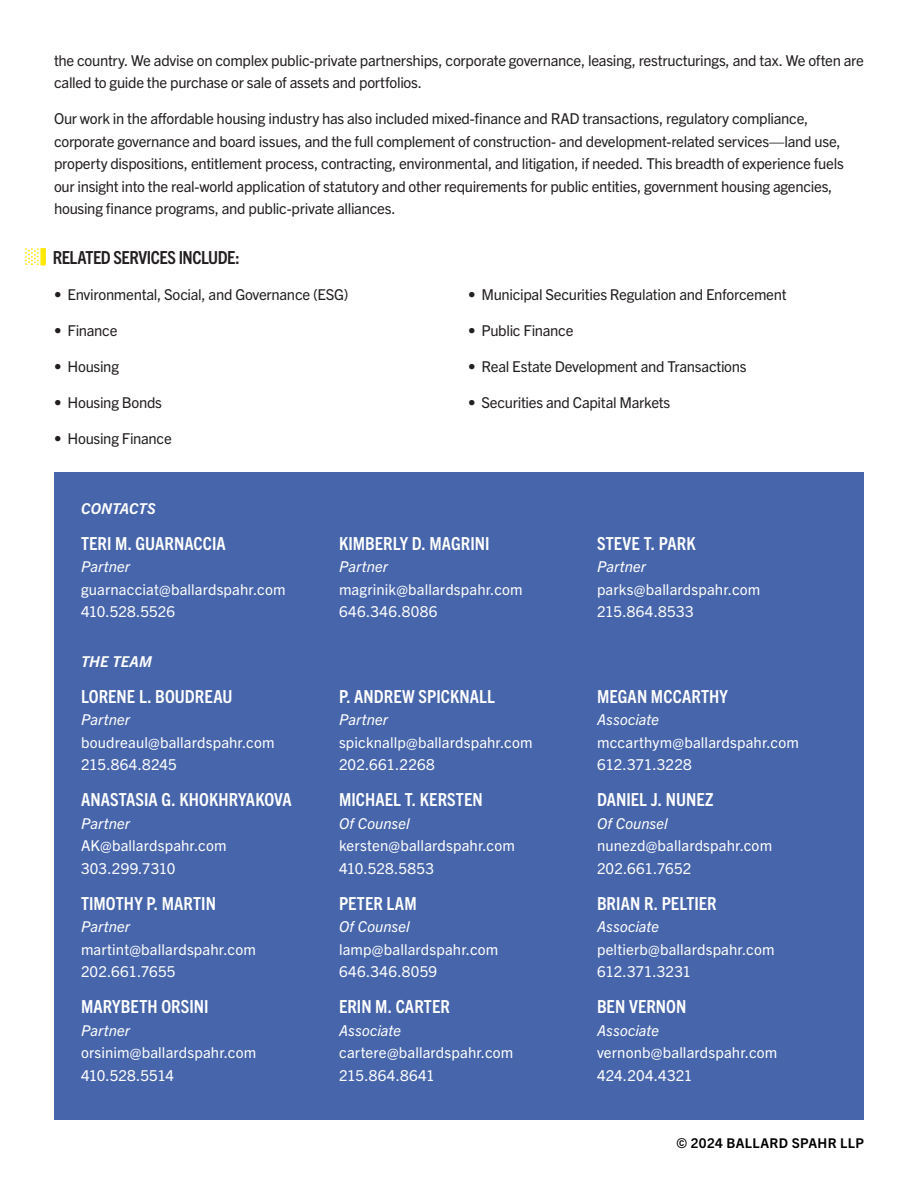
<style>
.page{position:relative;width:918px;height:1188px;background:#fff}
.page>*{position:absolute;margin:0;border:0;box-sizing:border-box;transform-origin:0 0}
.t1{font:54px "Ballard Dot Graphic";color:#ffe901}
.CONTACTS{font:700 condensed 18px "Trade Gothic Next LT Pro";letter-spacing:.005em;color:#fff}
.t2{font:700 condensed 18px "Trade Gothic Next LT Pro";letter-spacing:-.025em;color:#231f20}
.BODY_COPY{font:15px/22.5px "Trade Gothic Next LT Pro";letter-spacing:-.02em;color:#231f20}
.CONTACTS-2{font:15px/22.5px "Trade Gothic Next LT Pro";letter-spacing:.01em;color:#fff}
.HEADING_2{font:italic 700 15px "Trade Gothic Next LT Pro";color:#fff}
.t3{font:700 13.5px "Trade Gothic Next LT Pro";letter-spacing:.025em;color:#000}
.s1{font-style:italic}
</style>
<div class="page">
<div style="left:54px;top:472px;width:810px;height:648px;background:#4765aa"></div>
<p class="t1" style="left:22px;top:222px;width:28px">•</p>
<p class="BODY_COPY" style="left:54px;top:48px;width:811px">the country. We advise on complex public-private partnerships, corporate governance, leasing, restructurings, and tax. We often are called to guide the purchase or sale of assets and portfolios.</p>
<p class="BODY_COPY" style="left:54px;top:106px;width:791px">Our work in the affordable housing industry has also included mixed-finance and RAD transactions, regulatory compliance, corporate governance and board issues, and the full complement of construction- and development-related services—land use, property dispositions, entitlement process, contracting, environmental, and litigation, if needed. This breadth of experience fuels our insight into the real-world application of statutory and other requirements for public entities, government housing agencies, housing finance programs, and public-private alliances.</p>
<p class="t2" style="left:53px;top:245px;width:188px">RELATED SERVICES INCLUDE:</p>
<p class="BODY_COPY" style="left:54px;top:282px;width:296px">• Environmental, Social, and Governance (ESG)</p>
<p class="BODY_COPY" style="left:54px;top:318px;width:65px">• Finance</p>
<p class="BODY_COPY" style="left:54px;top:354px;width:67px">• Housing</p>
<p class="BODY_COPY" style="left:54px;top:390px;width:110px">• Housing Bonds</p>
<p class="BODY_COPY" style="left:54px;top:426px;width:119px">• Housing Finance</p>
<p class="BODY_COPY" style="left:468px;top:282px;width:320px">• Municipal Securities Regulation and Enforcement</p>
<p class="BODY_COPY" style="left:468px;top:318px;width:107px">• Public Finance</p>
<p class="BODY_COPY" style="left:468px;top:354px;width:280px">• Real Estate Development and Transactions</p>
<p class="BODY_COPY" style="left:468px;top:390px;width:204px">• Securities and Capital Markets</p>
<p class="HEADING_2" style="left:81px;top:498px;width:76px">CONTACTS</p>
<p class="CONTACTS" style="left:81px;top:531px;width:146px">TERI M. GUARNACCIA</p>
<p class="CONTACTS-2" style="left:81px;top:555px;width:206px"><span class="s1">Partner </span>guarnacciat@ballardspahr.com<br>410.528.5526</p>
<p class="HEADING_2" style="left:81px;top:651px;width:72px">THE TEAM</p>
<p class="CONTACTS" style="left:81px;top:684px;width:153px">LORENE L. BOUDREAU</p>
<p class="CONTACTS-2" style="left:81px;top:708px;width:195px"><span class="s1">Partner </span>boudreaul@ballardspahr.com<br>215.864.8245</p>
<p class="CONTACTS" style="left:81px;top:787px;width:212px">ANASTASIA G. KHOKHRYAKOVA</p>
<p class="CONTACTS-2" style="left:81px;top:811px;width:147px"><span class="s1">Partner<br></span>AK@ballardspahr.com<br>303.299.7310</p>
<p class="CONTACTS" style="left:81px;top:891px;width:136px">TIMOTHY P. MARTIN</p>
<p class="CONTACTS-2" style="left:81px;top:915px;width:176px"><span class="s1">Partner </span>martint@ballardspahr.com<br>202.661.7655</p>
<p class="CONTACTS" style="left:81px;top:994px;width:129px">MARYBETH ORSINI</p>
<p class="CONTACTS-2" style="left:81px;top:1018px;width:177px"><span class="s1">Partner </span>orsinim@ballardspahr.com<br>410.528.5514</p>
<p class="CONTACTS" style="left:339px;top:531px;width:152px">KIMBERLY D. MAGRINI</p>
<p class="CONTACTS-2" style="left:339px;top:555px;width:185px"><span class="s1">Partner </span>magrinik@ballardspahr.com<br>646.346.8086</p>
<p class="CONTACTS" style="left:339px;top:684px;width:157px">P. ANDREW SPICKNALL</p>
<p class="CONTACTS-2" style="left:339px;top:708px;width:195px"><span class="s1">Partner </span>spicknallp@ballardspahr.com<br>202.661.2268</p>
<p class="CONTACTS" style="left:339px;top:787px;width:145px">MICHAEL T. KERSTEN</p>
<p class="CONTACTS-2" style="left:339px;top:811px;width:178px"><span class="s1">Of Counsel </span>kersten@ballardspahr.com<br>410.528.5853</p>
<p class="CONTACTS" style="left:339px;top:891px;width:79px">PETER LAM</p>
<p class="CONTACTS-2" style="left:339px;top:915px;width:161px"><span class="s1">Of Counsel </span>lamp@ballardspahr.com<br>646.346.8059</p>
<p class="CONTACTS" style="left:339px;top:994px;width:112px">ERIN M. CARTER</p>
<p class="CONTACTS-2" style="left:339px;top:1018px;width:176px"><span class="s1">Associate </span>cartere@ballardspahr.com<br>215.864.8641</p>
<p class="CONTACTS" style="left:597px;top:531px;width:100px">STEVE T. PARK</p>
<p class="CONTACTS-2" style="left:597px;top:555px;width:165px"><span class="s1">Partner </span>parks@ballardspahr.com<br>215.864.8533</p>
<p class="CONTACTS" style="left:597px;top:684px;width:133px">MEGAN MCCARTHY</p>
<p class="CONTACTS-2" style="left:597px;top:708px;width:204px"><span class="s1">Associate </span>mccarthym@ballardspahr.com<br>612.371.3228</p>
<p class="CONTACTS" style="left:597px;top:787px;width:118px">DANIEL J. NUNEZ</p>
<p class="CONTACTS-2" style="left:597px;top:811px;width:177px"><span class="s1">Of Counsel </span>nunezd@ballardspahr.com<br>202.661.7652</p>
<p class="CONTACTS" style="left:597px;top:891px;width:121px">BRIAN R. PELTIER</p>
<p class="CONTACTS-2" style="left:597px;top:915px;width:179px"><span class="s1">Associate </span>peltierb@ballardspahr.com<br>612.371.3231</p>
<p class="CONTACTS" style="left:597px;top:994px;width:91px">BEN VERNON</p>
<p class="CONTACTS-2" style="left:597px;top:1018px;width:182px"><span class="s1">Associate </span>vernonb@ballardspahr.com<br>424.204.4321</p>
<p class="t3" style="left:677px;top:1133px;width:189px">© 2024 BALLARD SPAHR LLP</p>
</div>
